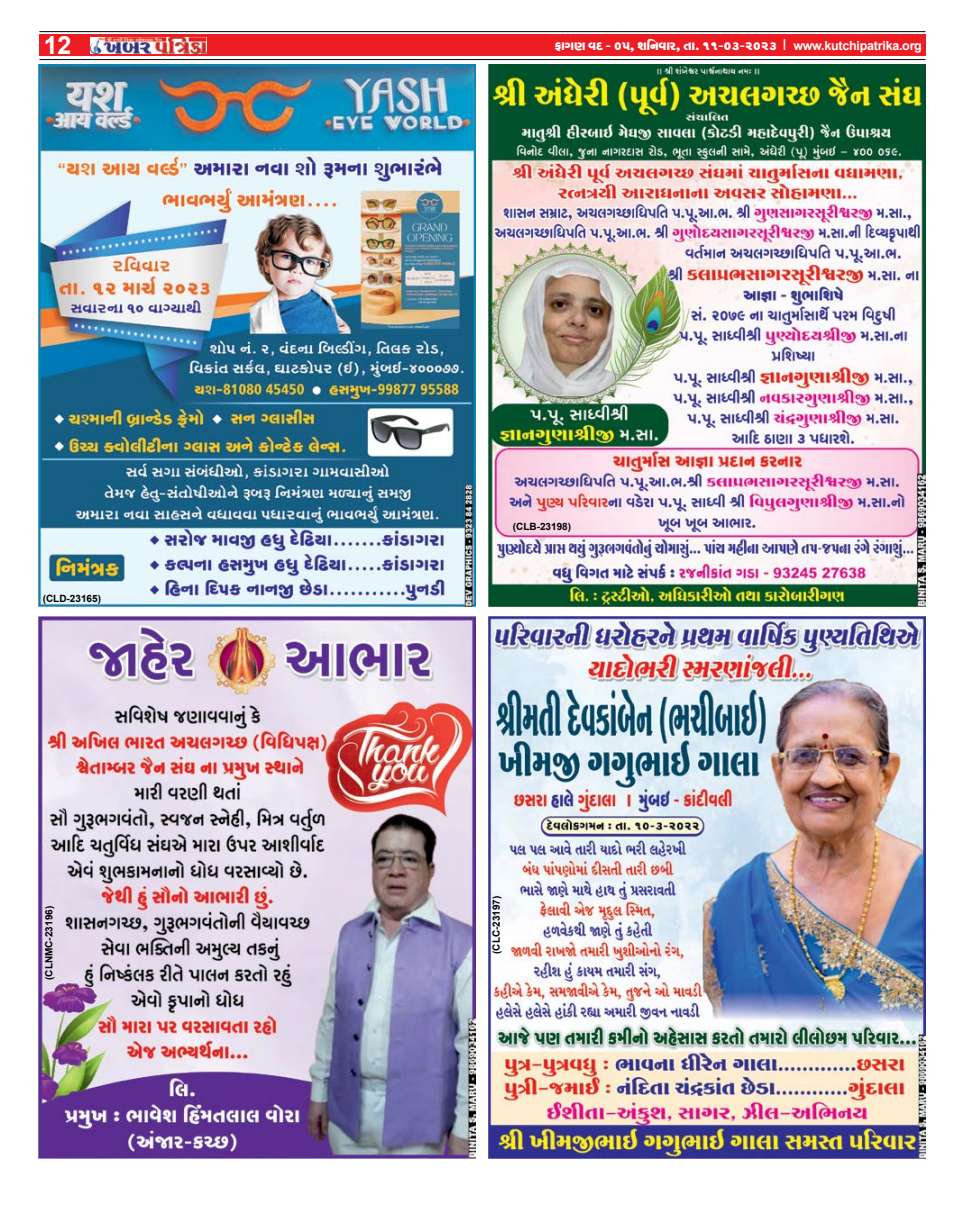
<style>
.page{position:relative;width:964px;height:1205px;background:#fff}
.page>*{position:absolute;margin:0;border:0;box-sizing:border-box;transform-origin:0 0}
.t1{font:700 25px "Arial";color:#fff}
.t2{font:15px "SHREE GUJ7";letter-spacing:-.02em;color:#fff}
.t3{font:700 10px "Arial";color:#000}
.s1{font-family:"Arial"}
.s2{font-family:"Arial";font-weight:700;font-size:12.5px}
</style>
<div class="page">
<div style="left:39px;top:35px;width:887px;height:21px;background:#ed1d24"></div>
<hr style="left:39px;top:59px;width:886px;height:1px;background:#000">
<hr style="left:39px;top:31px;width:886px;height:1px;background:#000">
<img style="left:90px;top:37px;width:116px;height:17px">
<img style="left:39px;top:64px;width:437px;height:543px">
<img style="left:489px;top:64px;width:437px;height:543px">
<img style="left:488px;top:617px;width:437px;height:542px">
<img style="left:39px;top:617px;width:437px;height:542px">
<h1 class="t1" style="left:44px;top:27px;width:29px">12</h1>
<p class="t2" style="left:555px;top:39px;width:369px">apNZ hv$ - 05, ir“hpf, sp. 11-03-2023 <span class="s1">I</span> <span class="s2">www.kutchipatrika.org</span></p>
<p class="t3" style="left:43px;top:591px;width:60px">(CLD-23165)</p>
<p class="t3" style="left:42px;top:980px;width:75px;rotate:-90deg">(CLNMC-23196)</p>
<p class="t3" style="left:513px;top:520px;width:60px">(CLB-23198)</p>
<p class="t3" style="left:489px;top:954px;width:60px;rotate:-90deg">(CLC-23197)</p>
</div>
